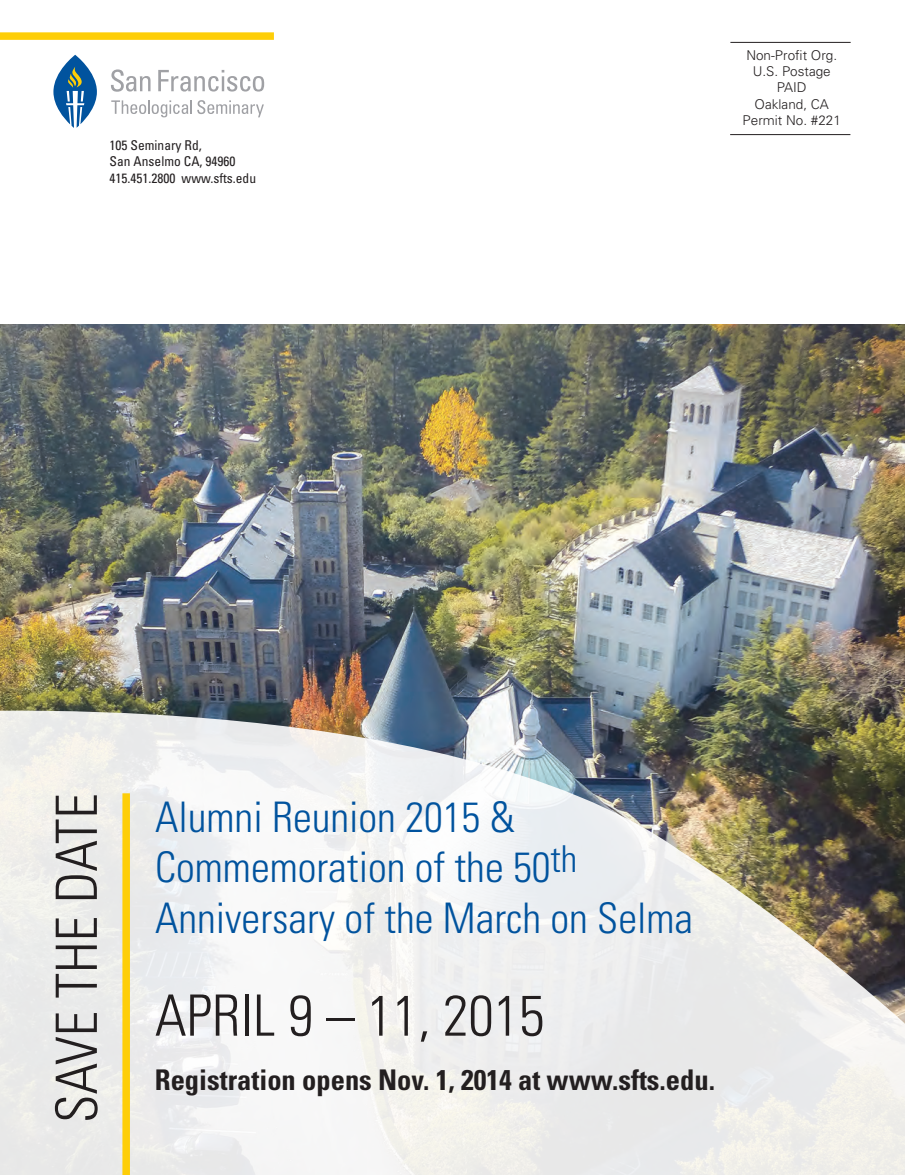
<style>
.page{position:relative;width:905px;height:1175px;background:#fff}
.page>*{position:absolute;margin:0;border:0;box-sizing:border-box;transform-origin:0 0}
.t1{font:300 condensed 57px "Univers";color:#231f20}
.t2{font:300 condensed 42.15px/50.6px "Univers";color:#01539e}
.t3{font:700 condensed 28.5px "Univers";color:#231f20}
.t4{font:condensed 13.5px/16.5px "Univers";color:#231f20}
.t5{font:300 13.5px/16.2px "Univers";color:#231f20;text-align:center}
</style>
<div class="page">
<img style="left:0;top:325px;width:904px;height:384px">
<hr style="left:730px;top:42px;width:120px;height:1px;background:#231f20">
<hr style="left:730px;top:134px;width:120px;height:1px;background:#231f20">
<div style="left:0;top:32px;width:274px;height:8px;background:#fece08"></div>
<svg style="left:0;top:709px;width:904px;height:465px;fill:#ecedec"></svg>
<svg style="left:111px;top:69px;width:39px;height:23px"></svg>
<svg style="left:158px;top:70px;width:106px;height:22px"></svg>
<svg style="left:111px;top:100px;width:153px;height:17px"></svg>
<svg style="left:53px;top:55px;width:44px;height:73px"></svg>
<div style="left:122px;top:793px;width:8px;height:381px;background:#fece08"></div>
<p class="t4" style="left:110px;top:136px;width:148px">105 Seminary Rd,<br>San Anselmo CA, 94960<br>415.451.2800 www.sfts.edu</p>
<p class="t5" style="left:742px;top:47px;width:100px">Non-Profit Org.<br>U.S. Postage<br>PAID<br>Oakland, CA<br>Permit No. #221</p>
<h1 class="t1" style="left:42px;top:1123px;width:331px;rotate:-90deg">SAVE THE DATE</h1>
<p class="t2" style="left:155px;top:791px;width:539px">Alumni Reunion 2015 &amp;<br>Commemoration of the 50<sup>th<br></sup>Anniversary of the March on Selma</p>
<h1 class="t1" style="left:155px;top:981px;width:54px">April</h1>
<h1 class="t1" style="left:288px;top:981px;width:258px">9 – 11, 2015</h1>
<p class="t3" style="left:155px;top:1062px;width:561px">Registration opens Nov. 1, 2014 at www.sfts.edu.</p>
</div>
